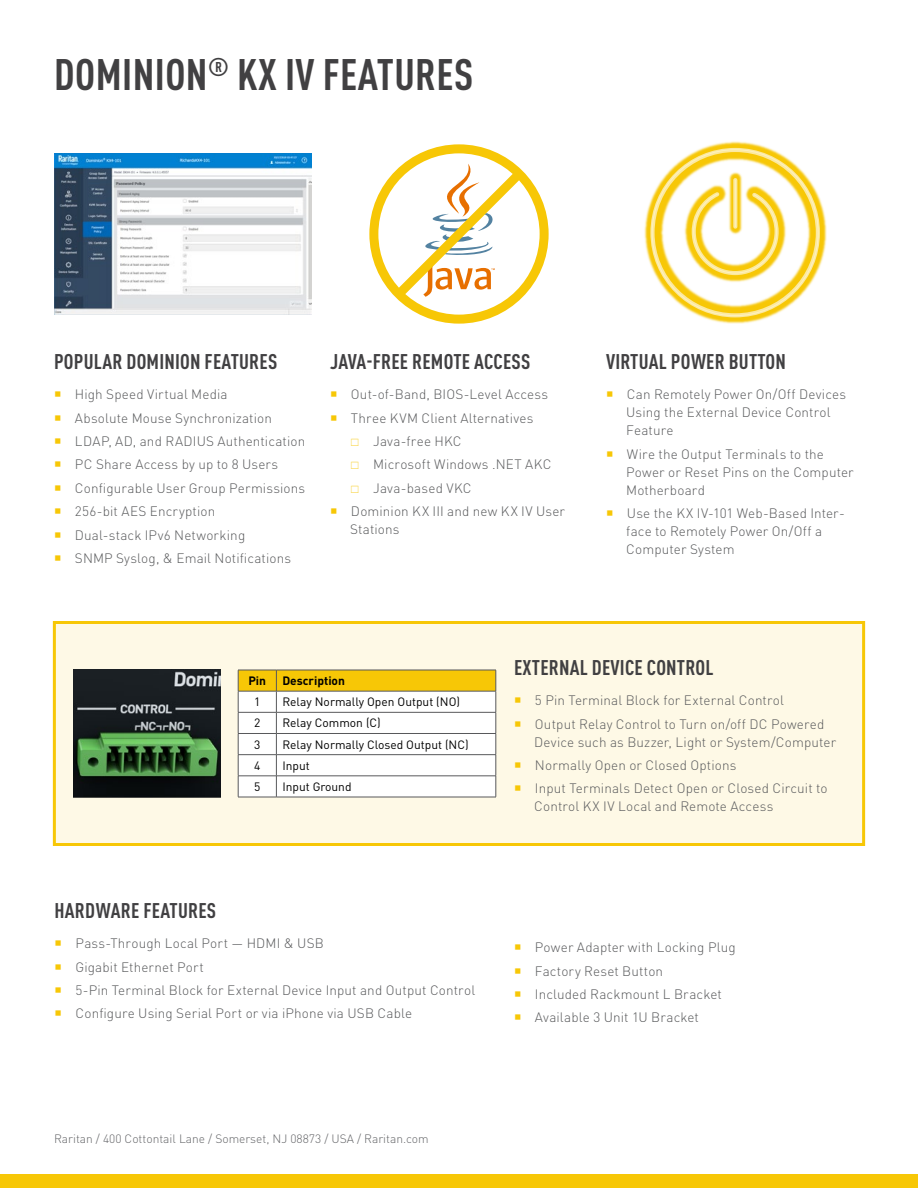
<style>
.page{position:relative;width:918px;height:1188px;background:#fff}
.page>*{position:absolute;margin:0;border:0;box-sizing:border-box;transform-origin:0 0}
.t1{font:700 condensed 43.5px "DIN Pro";letter-spacing:.01em;color:#414042}
.t2{font:700 condensed 21px "DIN Pro";letter-spacing:.01em;color:#414042}
.t3{font:300 13.5px/23.4px "DIN Pro";letter-spacing:.01em;color:#58595b}
.t4{font:12px "DIN Pro";color:#000}
.t5{font:300 12px "DIN Pro";color:#636467}
.t6{font:700 12px "DIN Pro";color:#000}
</style>
<div class="page">
<div style="left:0;top:1174px;width:918px;height:14px;background:#f7c706"></div>
<div style="left:53px;top:621px;width:812px;height:225px;background:#fef9e6;border:3px solid #f7c706"></div>
<svg style="left:238px;top:670px;width:259px;height:127px;background:#f4ecce"></svg>
<hr style="left:238px;top:797px;width:38px;height:1px;background:#58595b">
<hr style="left:276px;top:797px;width:220px;height:1px;background:#58595b">
<img style="left:644px;top:198px;width:182px;height:126px">
<svg style="left:650px;top:188px;width:170px;height:129px"></svg>
<img style="left:656px;top:141px;width:159px;height:167px">
<svg style="left:733px;top:180px;width:4px;height:47px"></svg>
<hr style="left:735px;top:180px;width:1px;height:47px;background:#fdf1c1">
<img style="left:74px;top:670px;width:146px;height:127px">
<img style="left:54px;top:153px;width:258px;height:162px">
<div style="left:369px;top:144px;width:180px;height:180px;border:9px solid #f7c706;border-radius:50%"></div>
<svg style="left:384px;top:159px;width:150px;height:150px"></svg>
<h1 class="t1" style="left:54px;top:48px;width:421px">DOMINION<sup>®</sup> KX IV FEATURES</h1>
<h2 class="t2" style="left:54px;top:349px;width:225px">POPULAR DOMINION FEATURES</h2>
<p class="t3" style="left:75px;top:382px;width:232px">High Speed Virtual Media<br>Absolute Mouse Synchronization<br>LDAP, AD, and RADIUS Authentication<br>PC Share Access by up to 8 Users<br>Configurable User Group Permissions<br>256-bit AES Encryption<br>Dual-stack IPv6 Networking<br>SNMP Syslog, &amp; Email Notifications</p>
<h2 class="t2" style="left:330px;top:349px;width:202px">JAVA-FREE REMOTE ACCESS</h2>
<p class="t3" style="left:351px;top:382px;width:199px">Out-of-Band, BIOS-Level Access</p>
<p class="t3" style="left:351px;top:405px;width:184px">Three KVM Client Alternatives</p>
<p class="t3" style="left:373px;top:429px;width:90px">Java-free HKC</p>
<p class="t3" style="left:373px;top:452px;width:180px">Microsoft Windows .NET AKC</p>
<p class="t3" style="left:373px;top:476px;width:100px">Java-based VKC</p>
<p class="t3" style="left:351px;top:499px;width:216px">Dominion KX III and new KX IV User</p>
<p class="t3" style="left:350px;top:517px;width:51px">Stations</p>
<h2 class="t2" style="left:606px;top:349px;width:181px">VIRTUAL POWER BUTTON</h2>
<p class="t3" style="left:626px;top:385px;width:221px;line-height:18px">Can Remotely Power On/Off Devices<br>Using the External Device Control<br>Feature</p>
<p class="t3" style="left:626px;top:444px;width:229px;line-height:18px">Wire the Output Terminals to the<br>Power or Reset Pins on the Computer<br>Motherboard</p>
<p class="t3" style="left:626px;top:503px;width:220px;line-height:18px">Use the KX IV-101 Web-Based Inter&shy;face to Remotely Power On/Off a<br>Computer System</p>
<p class="t6" style="left:248px;top:673px;width:19px">Pin</p>
<p class="t6" style="left:282px;top:673px;width:64px">Description</p>
<p class="t4" style="left:254px;top:694px;width:8px">1</p>
<p class="t4" style="left:282px;top:694px;width:179px">Relay Normally Open Output (NO)</p>
<p class="t4" style="left:254px;top:715px;width:8px">2</p>
<p class="t4" style="left:282px;top:715px;width:100px">Relay Common (C)</p>
<p class="t4" style="left:254px;top:736px;width:8px">3</p>
<p class="t4" style="left:282px;top:736px;width:188px">Relay Normally Closed Output (NC)</p>
<p class="t4" style="left:254px;top:757px;width:8px">4</p>
<p class="t4" style="left:282px;top:757px;width:29px">Input</p>
<p class="t4" style="left:254px;top:779px;width:8px">5</p>
<p class="t4" style="left:282px;top:779px;width:71px">Input Ground</p>
<h2 class="t2" style="left:514px;top:655px;width:201px">EXTERNAL DEVICE CONTROL</h2>
<p class="t3" style="left:535px;top:688px;width:291px">5 Pin Terminal Block for External Control<br>Output Relay Control to Turn on/off DC Powered</p>
<p class="t3" style="left:534px;top:729px;width:303px">Device such as Buzzer, Light or System/Computer<br>Normally Open or Closed Options<br>Input Terminals Detect Open or Closed Circuit to</p>
<p class="t3" style="left:534px;top:794px;width:241px">Control KX IV Local and Remote Access</p>
<h2 class="t2" style="left:55px;top:898px;width:163px">HARDWARE FEATURES</h2>
<p class="t3" style="left:75px;top:931px;width:401px">Pass-Through Local Port — HDMI &amp; USB<br>Gigabit Ethernet Port<br>5-Pin Terminal Block for External Device Input and Output Control Configure Using Serial Port or via iPhone via USB Cable</p>
<p class="t3" style="left:535px;top:935px;width:202px">Power Adapter with Locking Plug<br>Factory Reset Button<br>Included Rackmount L Bracket<br>Available 3 Unit 1U Bracket</p>
<p class="t5" style="left:54px;top:1131px;width:376px">Raritan / 400 Cottontail Lane / Somerset, NJ 08873 / USA / Raritan.com</p>
</div>
